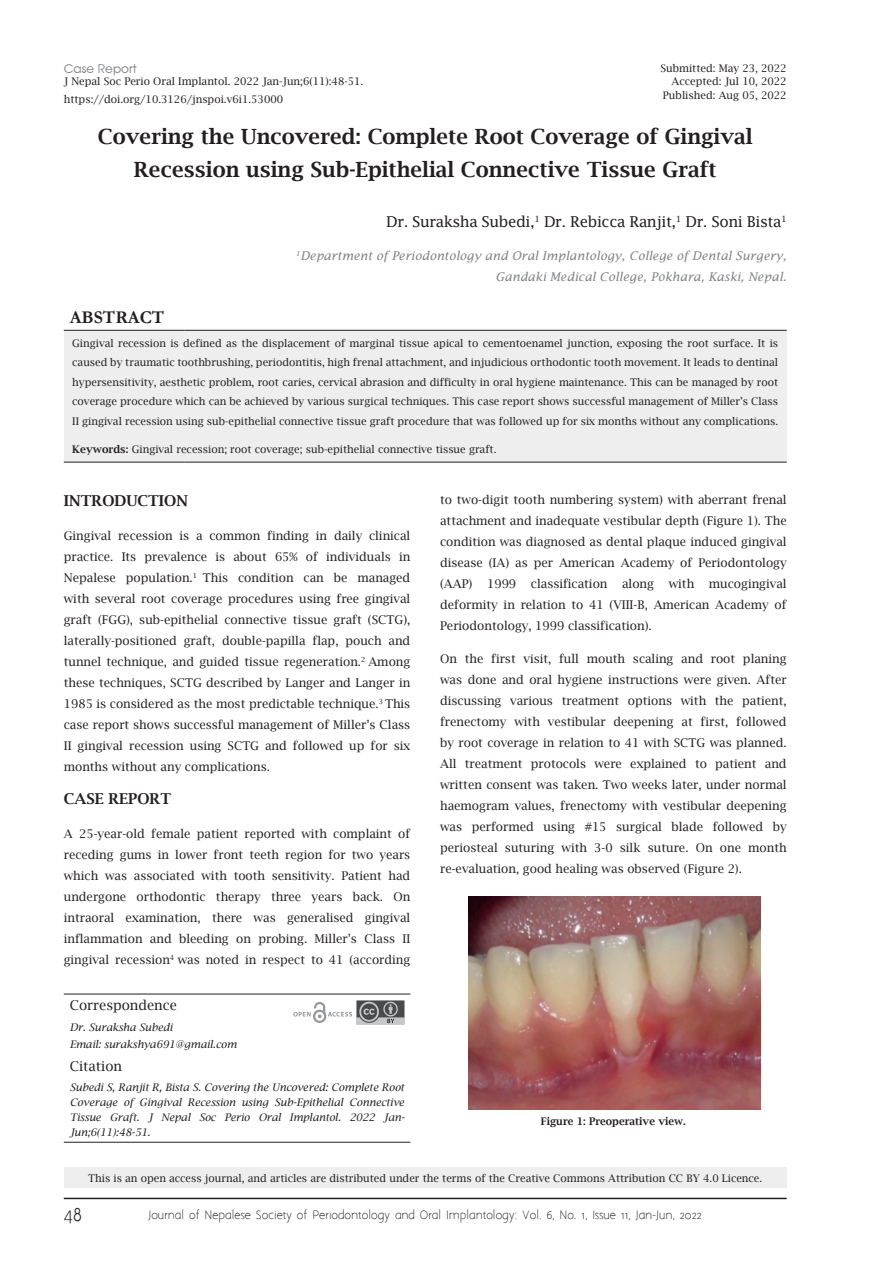
<style>
.page{position:relative;width:893px;height:1263px;background:#fff}
.page>*{position:absolute;margin:0;border:0;box-sizing:border-box;transform-origin:0 0}
.t1{font:600 21px/33px "Lucida Bright";color:#231f20;text-align:center}
.t2{font:700 18px "Garamond";color:#231f20}
.t3{font:18px "Aaargh Normal";color:#231f20}
.t4{font:15px "Lucida Fax";letter-spacing:-.03em;color:#231f20}
.Normal_wrd_18{font:600 15px "Lucida Bright";color:#231f20}
.Normal_wrd_18-2{font:600 15px "Lucida Bright";color:#242021}
.t5{font:13.5px "Lucida Bright";color:#231f20}
.Normal_wrd_18-3{font:12px/21px "Lucida Bright";color:#242021;text-align:justify}
.t6{font:italic 12px/21px "Lucida Fax";color:#808285;text-align:right}
.t7{font:12px "Advance Normal";color:#808285}
.t8{font:10.5px/19.5px "Lucida Bright";color:#231f20;text-align:justify}
.t9{font:italic 10.5px/15px "Lucida Bright";color:#231f20;text-align:justify}
.t10{font:10.5px "Aaargh Normal";color:#231f20}
.t11{font:600 10.5px "Lucida Bright";color:#231f20}
.s1{font-weight:600}
.s2{color:#231f20}
</style>
<div class="page">
<hr style="left:64px;top:1198px;width:723px;height:1px;background:#231f20">
<div style="left:64px;top:330px;width:723px;height:132px;background:#eeeeef"></div>
<hr style="left:64px;top:330px;width:120px;height:1px;background:#231f20">
<hr style="left:184px;top:330px;width:603px;height:1px;background:#231f20">
<hr style="left:64px;top:462px;width:120px;height:1px;background:#231f20">
<hr style="left:184px;top:462px;width:603px;height:1px;background:#231f20">
<hr style="left:64px;top:994px;width:223px;height:1px;background:#231f20">
<hr style="left:287px;top:994px;width:123px;height:1px;background:#231f20">
<hr style="left:64px;top:1142px;width:223px;height:1px;background:#231f20">
<hr style="left:287px;top:1142px;width:123px;height:1px;background:#231f20">
<img style="left:293px;top:1002px;width:59px;height:21px">
<img style="left:356px;top:1001px;width:48px;height:24px">
<div style="left:64px;top:1168px;width:723px;height:20px;background:#eeeeef"></div>
<img style="left:469px;top:897px;width:292px;height:212px">
<p class="t7" style="left:64px;top:61px;width:75px">Case Report</p>
<p class="t8" style="left:64px;top:72px;width:301px">J Nepal Soc Perio Oral Implantol. 2022 Jan-Jun;6(11):48-51.</p>
<p class="t8" style="left:64px;top:89px;width:221px">https://doi.org/10.3126/jnspoi.v6i1.53000</p>
<p class="t8" style="left:660px;top:58px;width:128px">Submitted: May 23, 2022</p>
<p class="t8" style="left:672px;top:72px;width:117px">Accepted: Jul 10, 2022</p>
<p class="t8" style="left:663px;top:85px;width:125px">Published: Aug 05, 2022</p>
<p class="t1" style="left:98px;top:120px;width:656px">Covering the Uncovered: Complete Root Coverage of Gingival<br>Recession using Sub-Epithelial Connective Tissue Graft</p>
<p class="t4" style="left:386px;top:213px;width:402px">Dr. Suraksha Subedi,<sup>1</sup> Dr. Rebicca Ranjit,<sup>1</sup> Dr. Soni Bista<sup>1</sup></p>
<p class="t6" style="left:296px;top:246px;width:492px"><sup>1</sup>Department of Periodontology and Oral Implantology, College of Dental Surgery,<br>Gandaki Medical College, Pokhara, Kaski, Nepal.</p>
<p class="t2" style="left:70px;top:305px;width:96px">ABSTRACT</p>
<p class="t8" style="left:72px;top:333px;width:707px">Gingival recession is defined as the displacement of marginal tissue apical to cementoenamel junction, exposing the root surface. It is caused by traumatic toothbrushing, periodontitis, high frenal attachment, and injudicious orthodontic tooth movement. It leads to dentinal hypersensitivity, aesthetic problem, root caries, cervical abrasion and difficulty in oral hygiene maintenance. This can be managed by root coverage procedure which can be achieved by various surgical techniques. This case report shows successful management of Miller’s Class II gingival recession using sub-epithelial connective tissue graft procedure that was followed up for six months without any complications.</p>
<p class="t8" style="left:72px;top:439px;width:426px"><span class="s1">Keywords:</span> Gingival recession; root coverage; sub-epithelial connective tissue graft.</p>
<p class="Normal_wrd_18" style="left:64px;top:492px;width:126px">INTRODUCTION</p>
<p class="Normal_wrd_18-3" style="left:64px;top:525px;width:348px"><span class="s2">Gingival recession is a common finding in daily clinical practice. Its prevalence is</span> about 65% of individuals in Nepalese population.<sup>1</sup> This condition can be managed with several root coverage procedures using free gingival graft (FGG), sub-epithelial connective tissue graft (SCTG), laterally-positioned graft, double-papilla flap, pouch and tunnel technique, and guided tissue regeneration.<sup>2</sup> Among these techniques, SCTG described by Langer and Langer in 1985 is considered as the most predictable technique.<sup>3</sup> T<span class="s2">his case report shows successful management of Miller’s Class II gingival recession using SCTG and followed up for six months without any complications.</span></p>
<p class="Normal_wrd_18-2" style="left:64px;top:790px;width:109px">CASE REPORT</p>
<p class="Normal_wrd_18-3" style="left:64px;top:823px;width:348px">A 25-year-old female patient reported with complaint of receding gums in lower front teeth region for two years which was associated with tooth sensitivity. Patient had undergone orthodontic therapy three years back. On intraoral examination, there was generalised gingival inflammation and bleeding on probing. Miller’s Class II gingival recession<sup>4</sup> was noted in respect to 41 (according</p>
<p class="Normal_wrd_18-3" style="left:440px;top:489px;width:348px">to two-digit tooth numbering system) with aberrant frenal attachment and inadequate vestibular depth (Figure 1). The condition was diagnosed as dental plaque induced gingival disease (IA) as per American Academy of Periodontology (AAP) 1999 classification along with mucogingival deformity in relation to 41 (VIII-B, American Academy of Periodontology, 1999 classification).</p>
<p class="Normal_wrd_18-3" style="left:440px;top:648px;width:348px">On the first visit, full mouth scaling and root planing was done and oral hygiene instructions were given. After discussing various treatment options with the patient, frenectomy with vestibular deepening at first, followed by root coverage in relation to 41 with SCTG was planned.<br>All treatment protocols were explained to patient and written consent was taken. Two weeks later, under normal haemogram values, frenectomy with vestibular deepening was performed using #15 surgical blade followed by periosteal suturing with 3-0 silk suture. On one month re-evaluation, good healing was observed (Figure 2).</p>
<p class="t5" style="left:70px;top:998px;width:109px">Correspondence</p>
<p class="t9" style="left:70px;top:1019px;width:104px">Dr. Suraksha Subedi</p>
<p class="t9" style="left:70px;top:1036px;width:168px">Email: surakshya691@gmail.com</p>
<p class="t5" style="left:70px;top:1058px;width:54px">Citation</p>
<p class="t9" style="left:70px;top:1080px;width:336px">Subedi S, Ranjit R, Bista S. Covering the Uncovered: Complete Root Coverage of Gingival Recession using Sub-Epithelial Connective Tissue Graft. J Nepal Soc Perio Oral Implantol. 2022 Jan-Jun;6(11):48-51.</p>
<p class="t11" style="left:541px;top:1115px;width:147px">Figure 1: Preoperative view.</p>
<p class="t8" style="left:88px;top:1168px;width:675px">This is an open access journal, and articles are distributed under the terms of the Creative Commons Attribution CC BY 4.0 Licence.</p>
<h2 class="t3" style="left:64px;top:1204px;width:20px">48</h2>
<p class="t10" style="left:148px;top:1209px;width:555px">Journal of Nepalese Society of Periodontology and Oral Implantology: Vol. 6, No. 1, Issue 11, Jan-Jun, 2022</p>
</div>
